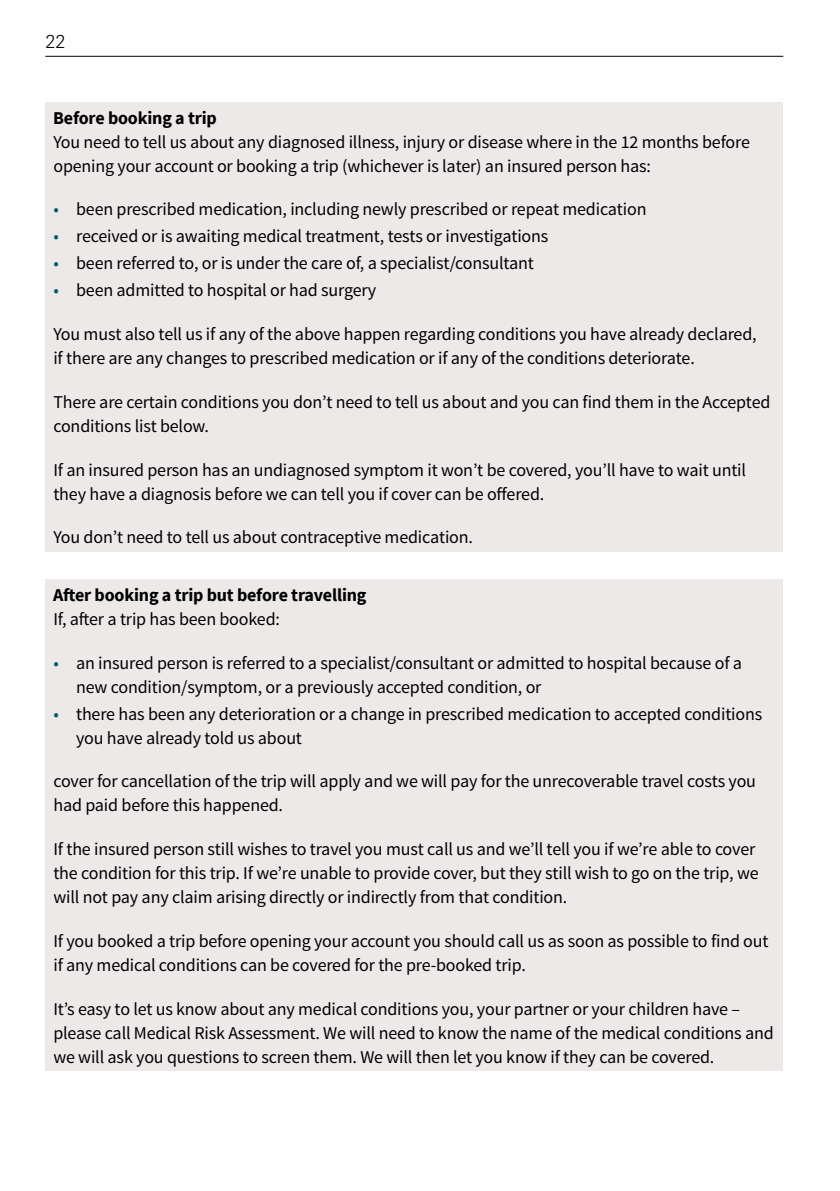
<style>
.page{position:relative;width:840px;height:1191px;background:#fff}
.page>*{position:absolute;margin:0;border:0;box-sizing:border-box;transform-origin:0 0}
.Aviva_Type_Styles_Aviva_Body_9_12pt{font:18px/24px "Source Sans Pro";letter-spacing:-.01em;color:#000}
.H4_table_header_black{font:700 18px "Source Sans Pro";letter-spacing:-.01em;color:#000}
.t1{font:300 18px "Univers Nextfor HSBC";color:#000}
.s1{color:#005b6d}
</style>
<div class="page">
<hr style="left:45px;top:56px;width:737px;height:1px;background:#000">
<div style="left:45px;top:102px;width:737px;height:449px;background:#ede9e9"></div>
<div style="left:45px;top:579px;width:737px;height:492px;background:#ede9e9"></div>
<p class="t1" style="left:45px;top:31px;width:22px">22</p>
<h4 class="H4_table_header_black" style="left:53px;top:105px;width:165px">Before booking a trip</h4>
<p class="Aviva_Type_Styles_Aviva_Body_9_12pt" style="left:53px;top:130px;width:697px">You need to tell us about any diagnosed illness, injury or disease where in the 12 months before opening your account or booking a trip (whichever is later) an insured person has:</p>
<p class="Aviva_Type_Styles_Aviva_Body_9_12pt" style="left:53px;top:198px;width:594px"><span class="s1">•</span> been prescribed medication, including newly prescribed or repeat medication</p>
<p class="Aviva_Type_Styles_Aviva_Body_9_12pt" style="left:53px;top:225px;width:496px"><span class="s1">•</span> received or is awaiting medical treatment, tests or investigations</p>
<p class="Aviva_Type_Styles_Aviva_Body_9_12pt" style="left:53px;top:251px;width:482px"><span class="s1">•</span> been referred to, or is under the care of, a specialist/consultant</p>
<p class="Aviva_Type_Styles_Aviva_Body_9_12pt" style="left:53px;top:278px;width:324px"><span class="s1">•</span> been admitted to hospital or had surgery</p>
<p class="Aviva_Type_Styles_Aviva_Body_9_12pt" style="left:53px;top:322px;width:704px">You must also tell us if any of the above happen regarding conditions you have already declared, if there are any changes to prescribed medication or if any of the conditions deteriorate.</p>
<p class="Aviva_Type_Styles_Aviva_Body_9_12pt" style="left:53px;top:390px;width:718px">There are certain conditions you don’t need to tell us about and you can find them in the Accepted conditions list below.</p>
<p class="Aviva_Type_Styles_Aviva_Body_9_12pt" style="left:53px;top:458px;width:693px">If an insured person has an undiagnosed symptom it won’t be covered, you’ll have to wait until they have a diagnosis before we can tell you if cover can be offered.</p>
<p class="Aviva_Type_Styles_Aviva_Body_9_12pt" style="left:53px;top:526px;width:421px">You don’t need to tell us about contraceptive medication.</p>
<h4 class="H4_table_header_black" style="left:53px;top:582px;width:314px">After booking a trip but before travelling</h4>
<p class="Aviva_Type_Styles_Aviva_Body_9_12pt" style="left:53px;top:607px;width:228px">If, after a trip has been booked:</p>
<p class="Aviva_Type_Styles_Aviva_Body_9_12pt" style="left:76px;top:651px;width:667px;text-indent:-23px"><span class="s1">•</span> an insured person is referred to a specialist/consultant or admitted to hospital because of a new condition/symptom, or a previously accepted condition, or</p>
<p class="Aviva_Type_Styles_Aviva_Body_9_12pt" style="left:76px;top:702px;width:687px;text-indent:-23px"><span class="s1">•</span> there has been any deterioration or a change in prescribed medication to accepted conditions you have already told us about</p>
<p class="Aviva_Type_Styles_Aviva_Body_9_12pt" style="left:53px;top:769px;width:703px">cover for cancellation of the trip will apply and we will pay for the unrecoverable travel costs you had paid before this happened.</p>
<p class="Aviva_Type_Styles_Aviva_Body_9_12pt" style="left:53px;top:837px;width:706px">If the insured person still wishes to travel you must call us and we’ll tell you if we’re able to cover the condition for this trip. If we’re unable to provide cover, but they still wish to go on the trip, we will not pay any claim arising directly or indirectly from that condition.</p>
<p class="Aviva_Type_Styles_Aviva_Body_9_12pt" style="left:53px;top:929px;width:716px">If you booked a trip before opening your account you should call us as soon as possible to find out if any medical conditions can be covered for the pre-booked trip.</p>
<p class="Aviva_Type_Styles_Aviva_Body_9_12pt" style="left:53px;top:997px;width:721px">It’s easy to let us know about any medical conditions you, your partner or your children have – please call Medical Risk Assessment. We will need to know the name of the medical conditions and we will ask you questions to screen them. We will then let you know if they can be covered.</p>
</div>
